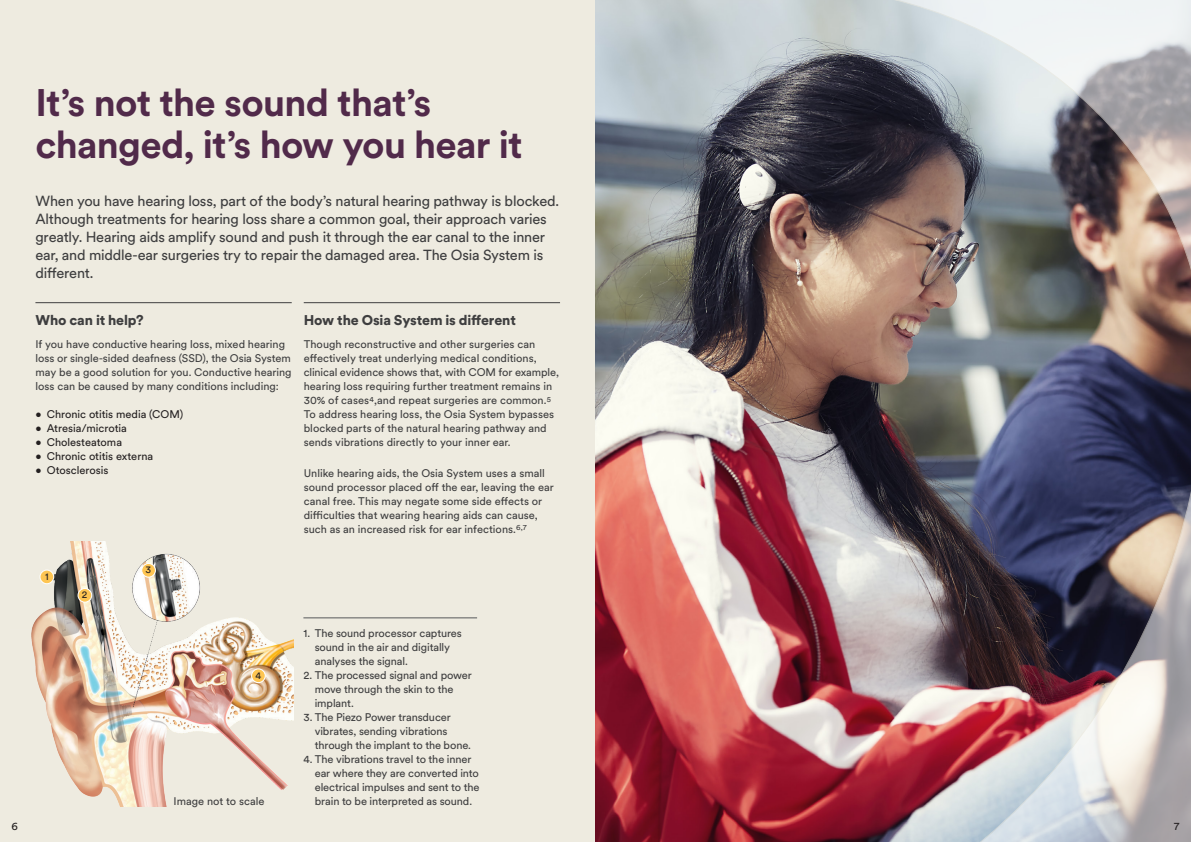
<style>
.page{position:relative;width:1191px;height:842px;background:#fff}
.page>*{position:absolute;margin:0;border:0;box-sizing:border-box;transform-origin:0 0}
.Heading_02_-_Purple{font:700 38px/42px "Circular XX";letter-spacing:-.02em;color:#512a4a}
.Intro_-_90K{font:14.5px/18px "Circular XX";letter-spacing:-.015em;color:#3e3e3f}
.Subheading_03_-_Line{font:900 14px "Circular XX";letter-spacing:-.01em;color:#3e3e3f}
.Body_-_90K{font:11px/14px "Circular XX";letter-spacing:-.005em;color:#3e3e3f}
.Page_number_-_Right{font:11px "Circular XX";color:#231f20}
.Info_Left_-_90K{font:11px "Circular XX";color:#3e3e3f}
.Page_numbers_-_Left{font:11px "Circular XX";color:#231f20}
.t1{font:10px "Circular XX";color:#231f20}
</style>
<div class="page">
<div style="left:0;top:0;width:605px;height:842px;background:#eeebe0"></div>
<img style="left:31px;top:541px;width:262px;height:265px">
<img style="left:595px;top:0;width:189px;height:365px">
<img style="left:595px;top:365px;width:596px;height:477px">
<img style="left:784px;top:0;width:407px;height:367px">
<hr style="left:303px;top:618px;width:174px;height:1px;background:#57585a">
<hr style="left:35px;top:302px;width:257px;height:1px;background:#3e3e3f">
<hr style="left:304px;top:302px;width:256px;height:1px;background:#3e3e3f">
<div style="left:40px;top:570px;width:14px;height:14px;background:#fec552;border-radius:50%"></div>
<div style="left:40px;top:570px;width:14px;height:14px;border:1px solid #fff;border-radius:50%"></div>
<div style="left:78px;top:588px;width:14px;height:14px;background:#fec552;border-radius:50%"></div>
<div style="left:78px;top:588px;width:14px;height:14px;border:1px solid #fff;border-radius:50%"></div>
<div style="left:142px;top:563px;width:13px;height:14px;background:#fec552;border-radius:50%"></div>
<div style="left:141px;top:563px;width:15px;height:14px;border:1px solid #fff;border-radius:50%"></div>
<div style="left:251px;top:669px;width:14px;height:14px;background:#fec552;border-radius:50%"></div>
<div style="left:251px;top:669px;width:14px;height:14px;border:1px solid #fff;border-radius:50%"></div>
<p class="Heading_02_-_Purple" style="left:35px;top:80px;width:489px">It’s not the sound that’s changed, it’s how you hear it</p>
<p class="Intro_-_90K" style="left:35px;top:191px;width:525px">When you have hearing loss, part of the body’s natural hearing pathway is blocked.<br>Although treatments for hearing loss share a common goal, their approach varies greatly. Hearing aids amplify sound and push it through the ear canal to the inner ear, and middle-ear surgeries try to repair the damaged area. The Osia System is different.</p>
<p class="Subheading_03_-_Line" style="left:35px;top:311px;width:110px">Who can it help?</p>
<p class="Body_-_90K" style="left:35px;top:337px;width:258px">If you have conductive hearing loss, mixed hearing loss or single-sided deafness (SSD), the Osia System may be a good solution for you. Conductive hearing loss can be caused by many conditions including:</p>
<p class="Page_number_-_Right" style="left:35px;top:407px;width:149px">• Chronic otitis media (COM)</p>
<p class="Page_number_-_Right" style="left:35px;top:421px;width:93px">• Atresia/microtia</p>
<p class="Page_number_-_Right" style="left:35px;top:435px;width:88px">• Cholesteatoma</p>
<p class="Page_number_-_Right" style="left:35px;top:449px;width:119px">• Chronic otitis externa</p>
<p class="Page_number_-_Right" style="left:35px;top:463px;width:75px">• Otosclerosis</p>
<p class="Subheading_03_-_Line" style="left:304px;top:311px;width:214px">How the Osia System is different</p>
<p class="Body_-_90K" style="left:304px;top:337px;width:257px">Though reconstructive and other surgeries can effectively treat underlying medical conditions, clinical evidence shows that, with COM for example, hearing loss requiring further treatment remains in 30% of cases<sup>4</sup>,and repeat surgeries are common.<sup>5<br></sup>To address hearing loss, the Osia System bypasses blocked parts of the natural hearing pathway and sends vibrations directly to your inner ear.</p>
<p class="Body_-_90K" style="left:304px;top:465px;width:252px">Unlike hearing aids, the Osia System uses a small sound processor placed off the ear, leaving the ear canal free. This may negate some side effects or difficulties that wearing hearing aids can cause, such as an increased risk for ear infections.<sup>6,7</sup></p>
<p class="t1" style="left:45px;top:570px;width:5px">1</p>
<p class="t1" style="left:82px;top:588px;width:7px">2</p>
<p class="t1" style="left:146px;top:563px;width:7px">3</p>
<p class="t1" style="left:255px;top:668px;width:7px">4</p>
<p class="Info_Left_-_90K" style="left:173px;top:794px;width:92px">Image not to scale</p>
<p class="Body_-_90K" style="left:315px;top:625px;width:149px;text-indent:-11px">1. The sound processor captures sound in the air and digitally analyses the signal.</p>
<p class="Body_-_90K" style="left:315px;top:667px;width:159px;text-indent:-11px">2. The processed signal and power move through the skin to the implant.</p>
<p class="Body_-_90K" style="left:315px;top:709px;width:158px;text-indent:-11px">3. The Piezo Power transducer vibrates, sending vibrations through the implant to the bone.</p>
<p class="Body_-_90K" style="left:315px;top:751px;width:166px;text-indent:-11px">4. The vibrations travel to the inner ear where they are converted into electrical impulses and sent to the brain to be interpreted as sound.</p>
<p class="Page_numbers_-_Left" style="left:11px;top:819px;width:8px">6</p>
<p class="Page_number_-_Right" style="left:1173px;top:819px;width:7px">7</p>
</div>
